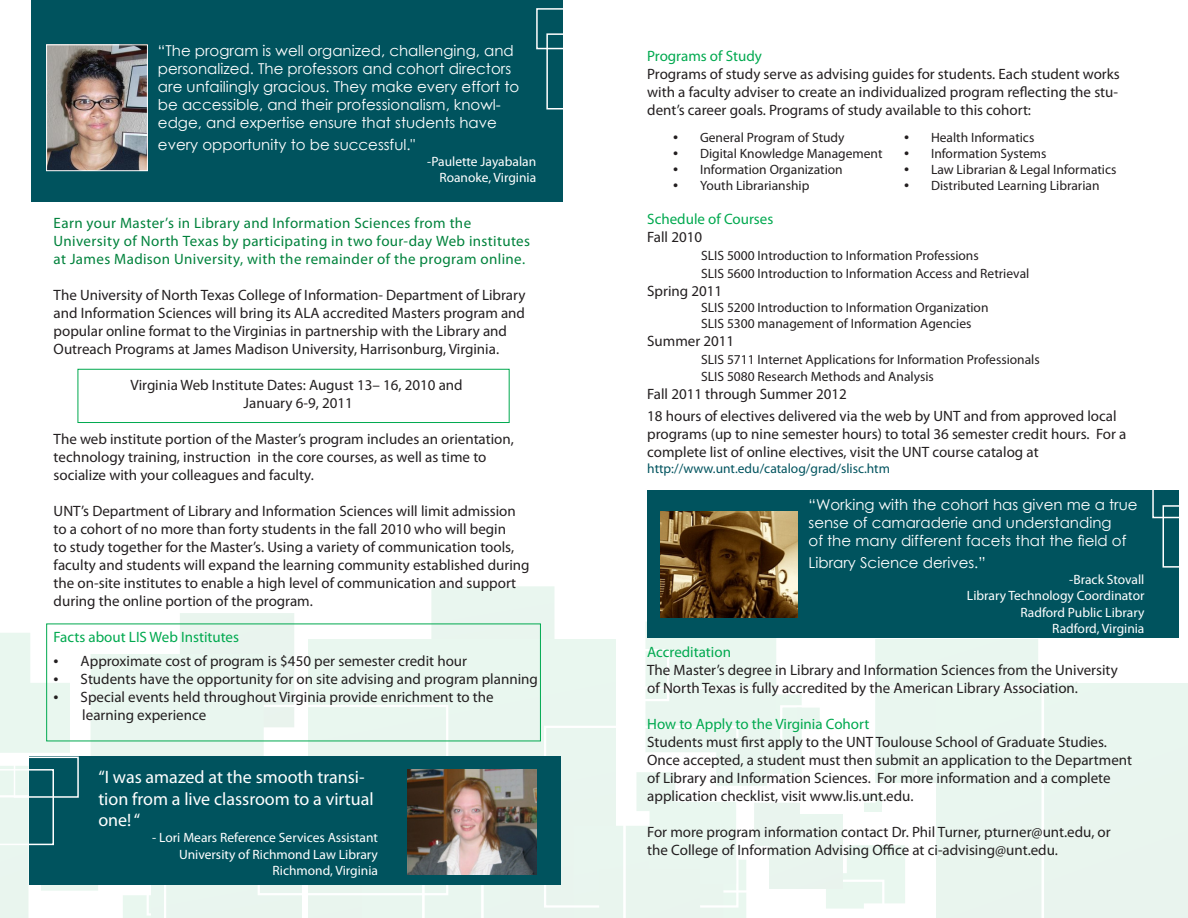
<style>
.page{position:relative;width:1188px;height:918px;background:#fff}
.page>*{position:absolute;margin:0;border:0;box-sizing:border-box;transform-origin:0 0}
.t1{font:18px/21.6px "Myriad Pro";color:#fff}
.t2{font:15px/18px "Myriad Pro";color:#231f20}
.t3{font:15px/18px "Century Gothic";color:#fff}
.Text_Paragraphs{font:15px/18px "Myriad Pro";letter-spacing:.025em;color:#00823c}
.t4{font:15px "Myriad Pro";color:#00a94f}
.t5{font:13.5px "Myriad Pro";color:#231f20}
.t6{font:13.5px "Myriad Pro";color:#fff}
.t7{font:13.5px "Myriad Pro";color:#00535e}
.s1{font-size:18px}
</style>
<div class="page">
<div style="left:309px;top:639px;width:53px;height:279px;background:#e9f7ef"></div>
<svg style="left:152px;top:873px;width:149px;height:45px"></svg>
<svg style="left:362px;top:586px;width:826px;height:332px"></svg>
<div style="left:31px;top:0;width:531px;height:201px;background:#00535e"></div>
<img style="left:48px;top:47px;width:98px;height:122px">
<div style="left:46px;top:45px;width:102px;height:126px;border:1px solid #fff"></div>
<div style="left:536px;top:8px;width:65px;height:41px;border:2px solid #fff"></div>
<div style="left:546px;top:33px;width:76px;height:77px;border:2px solid #fff"></div>
<div style="left:78px;top:369px;width:432px;height:54px;border:1px solid #00a94f"></div>
<div style="left:647px;top:490px;width:531px;height:147px;background:#00535e"></div>
<svg style="left:1152px;top:490px;width:27px;height:78px"></svg>
<img style="left:661px;top:511px;width:137px;height:106px">
<div style="left:30px;top:757px;width:531px;height:128px;background:#00535e"></div>
<img style="left:408px;top:769px;width:128px;height:105px">
<svg style="left:0;top:613px;width:294px;height:305px"></svg>
<p class="t3" style="left:158px;top:41px;width:363px">“The program is well organized, challenging, and personalized. The professors and cohort directors are unfailingly gracious. They make every effort to be accessible, and their professionalism, knowl&shy;edge, and expertise ensure that students have</p>
<p class="t3" style="left:158px;top:135px;width:259px">every opportunity to be successful."</p>
<p class="t6" style="left:427px;top:153px;width:110px">-Paulette Jayabalan</p>
<p class="t6" style="left:439px;top:169px;width:98px">Roanoke, Virginia</p>
<p class="Text_Paragraphs" style="left:54px;top:214px;width:478px">Earn your Master’s in Library and Information Sciences from the<br>University of North Texas by participating in two four-day Web institutes at James Madison University, with the remainder of the program online.</p>
<p class="t2" style="left:54px;top:286px;width:473px">The University of North Texas College of Information- Department of Library and Information Sciences will bring its ALA accredited Masters program and popular online format to the Virginias in partnership with the Library and Outreach Programs at James Madison University, Harrisonburg, Virginia.</p>
<p class="t2" style="left:131px;top:376px;width:334px">Virginia Web Institute Dates: August 13– 16, 2010 and</p>
<p class="t2" style="left:244px;top:394px;width:111px">January 6-9, 2011</p>
<p class="t2" style="left:54px;top:430px;width:462px">The web institute portion of the Master’s program includes an orientation, technology training, instruction in the core courses, as well as time to socialize with your colleagues and faculty.</p>
<p class="t2" style="left:54px;top:502px;width:477px">UNT’s Department of Library and Information Sciences will limit admission to a cohort of no more than forty students in the fall 2010 who will begin<br>to study together for the Master’s. Using a variety of communication tools, faculty and students will expand the learning community established during the on-site institutes to enable a high level of communication and support during the online portion of the program.</p>
<p class="t4" style="left:54px;top:628px;width:187px">Facts about LIS Web Institutes</p>
<p class="t2" style="left:54px;top:652px;width:415px"><span class="s1">•</span> Approximate cost of program is $450 per semester credit hour</p>
<p class="t2" style="left:54px;top:670px;width:486px"><span class="s1">•</span> Students have the opportunity for on site advising and program planning</p>
<p class="t2" style="left:54px;top:688px;width:442px"><span class="s1">•</span> Special events held throughout Virginia provide enrichment to the</p>
<p class="t2" style="left:82px;top:706px;width:125px">learning experience</p>
<p class="t1" style="left:98px;top:766px;width:277px">“I was amazed at the smooth transi&shy;tion from a live classroom to a virtual one!“</p>
<p class="t6" style="left:152px;top:830px;width:227px">- Lori Mears Reference Services Assistant</p>
<p class="t6" style="left:179px;top:846px;width:200px">University of Richmond Law Library</p>
<p class="t6" style="left:273px;top:862px;width:107px">Richmond, Virginia</p>
<p class="t4" style="left:647px;top:46px;width:116px">Programs of Study</p>
<p class="t2" style="left:647px;top:64px;width:474px;text-align:justify">Programs of study serve as advising guides for students. Each student works with a faculty adviser to create an individualized program reflecting the stu&shy;dent’s career goals. Programs of study available to this cohort:</p>
<p class="t5" style="left:673px;top:129px;width:173px"><span class="s1">•</span> General Program of Study</p>
<p class="t5" style="left:673px;top:145px;width:211px"><span class="s1">•</span> Digital Knowledge Management</p>
<p class="t5" style="left:673px;top:161px;width:171px"><span class="s1">•</span> Information Organization</p>
<p class="t5" style="left:673px;top:177px;width:138px"><span class="s1">•</span> Youth Librarianship</p>
<p class="t5" style="left:904px;top:129px;width:132px"><span class="s1">•</span> Health Informatics</p>
<p class="t5" style="left:904px;top:145px;width:144px"><span class="s1">•</span> Information Systems</p>
<p class="t5" style="left:904px;top:161px;width:214px"><span class="s1">•</span> Law Librarian &amp; Legal Informatics</p>
<p class="t5" style="left:904px;top:177px;width:197px"><span class="s1">•</span> Distributed Learning Librarian</p>
<p class="t4" style="left:647px;top:210px;width:128px">Schedule of Courses</p>
<p class="t2" style="left:647px;top:228px;width:56px">Fall 2010</p>
<p class="t5" style="left:701px;top:247px;width:279px">SLIS 5000 Introduction to Information Professions</p>
<p class="t5" style="left:701px;top:265px;width:330px">SLIS 5600 Introduction to Information Access and Retrieval</p>
<p class="t2" style="left:647px;top:282px;width:77px">Spring 2011</p>
<p class="t5" style="left:701px;top:299px;width:289px">SLIS 5200 Introduction to Information Organization</p>
<p class="t5" style="left:701px;top:316px;width:272px">SLIS 5300 management of Information Agencies</p>
<p class="t2" style="left:647px;top:332px;width:89px">Summer 2011</p>
<p class="t5" style="left:701px;top:352px;width:340px">SLIS 5711 Internet Applications for Information Professionals</p>
<p class="t5" style="left:701px;top:368px;width:234px">SLIS 5080 Research Methods and Analysis</p>
<p class="t2" style="left:647px;top:384px;width:201px">Fall 2011 through Summer 2012</p>
<p class="t2" style="left:647px;top:407px;width:481px">18 hours of electives delivered via the web by UNT and from approved local programs (up to nine semester hours) to total 36 semester credit hours. For a complete list of online electives, visit the UNT course catalog at</p>
<p class="t7" style="left:647px;top:460px;width:244px">http://www.unt.edu/catalog/grad/slisc.htm</p>
<p class="t3" style="left:809px;top:496px;width:331px">“Working with the cohort has given me a true sense of camaraderie and understanding<br>of the many different facets that the field of</p>
<p class="t3" style="left:809px;top:553px;width:179px">Library Science derives.”</p>
<p class="t6" style="left:1069px;top:571px;width:77px">-Brack Stovall</p>
<p class="t6" style="left:967px;top:588px;width:179px">Library Technology Coordinator</p>
<p class="t6" style="left:1020px;top:604px;width:126px">Radford Public Library</p>
<p class="t6" style="left:1052px;top:620px;width:94px">Radford, Virginia</p>
<p class="t4" style="left:647px;top:642px;width:85px">Accreditation</p>
<p class="t2" style="left:647px;top:660px;width:472px">The Master’s degree in Library and Information Sciences from the University of North Texas is fully accredited by the American Library Association.</p>
<p class="t4" style="left:647px;top:714px;width:224px">How to Apply to the Virginia Cohort</p>
<p class="t2" style="left:647px;top:732px;width:486px">Students must first apply to the UNT Toulouse School of Graduate Studies.<br>Once accepted, a student must then submit an application to the Department of Library and Information Sciences. For more information and a complete application checklist, visit www.lis.unt.edu.</p>
<p class="t2" style="left:647px;top:822px;width:465px">For more program information contact Dr. Phil Turner, pturner@unt.edu, or the College of Information Advising Office at ci-advising@unt.edu.</p>
</div>
